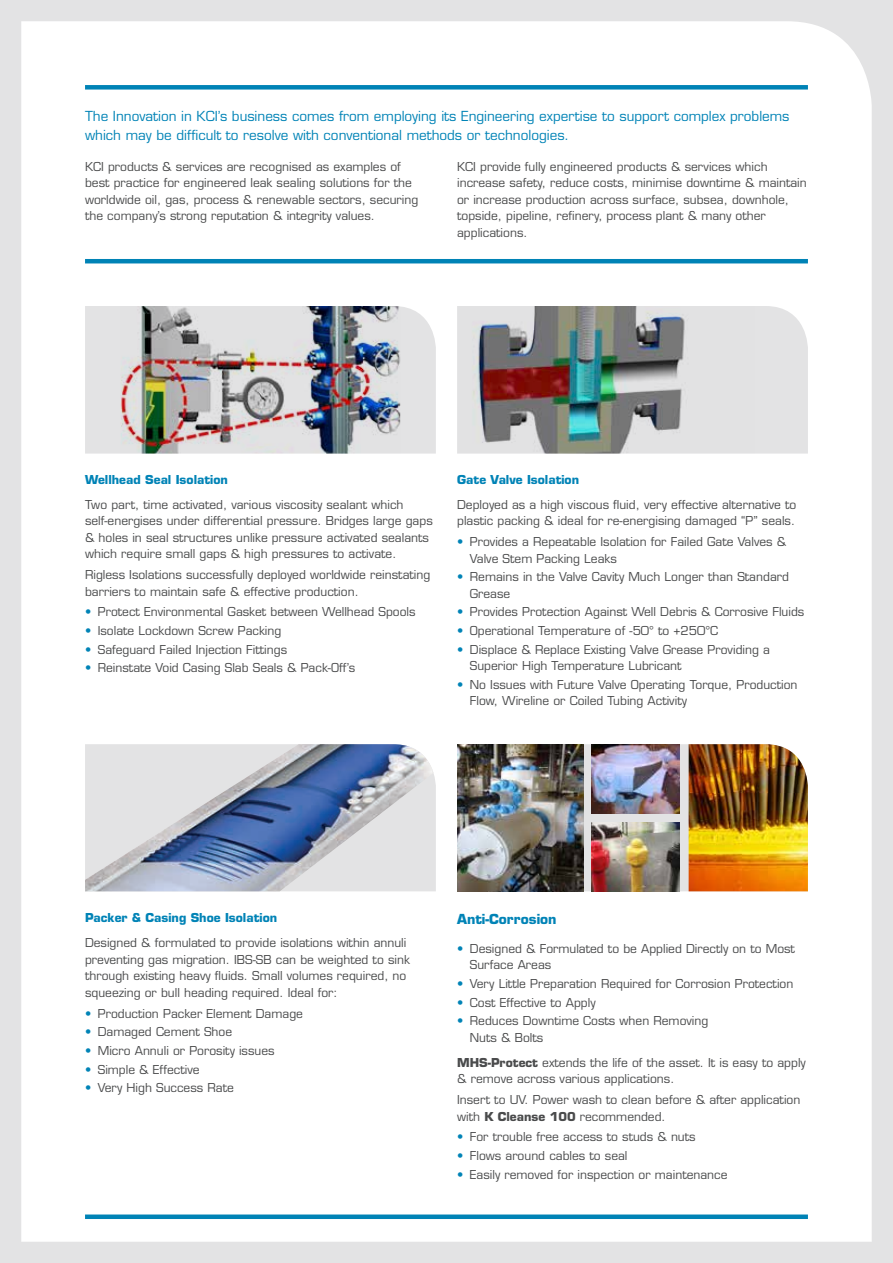
<style>
.page{position:relative;width:893px;height:1263px;background:#e3e3e4}
.page>*{position:absolute;margin:0;border:0;box-sizing:border-box;transform-origin:0 0}
.t1{font:13.5px/19.5px "Eurostile";color:#0083b6}
.t2{font:700 13.5px "Eurostile";color:#0083b6}
.t3{font:12px/16.5px "Eurostile";color:#4a4b4c}
.t4{font:700 12px "Eurostile";color:#0083b6}
.s1{color:#0083b6}
.s2{font-weight:700}
</style>
<div class="page">
<div style="left:21px;top:21px;width:851px;height:1221px;background:#fff"></div>
<div style="left:85px;top:85px;width:723px;height:5px;background:#0083b6"></div>
<hr style="left:85px;top:259px;width:723px;height:4px;background:#0083b6">
<div style="left:85px;top:1214px;width:723px;height:5px;background:#0083b6"></div>
<svg style="left:755px;top:306px;width:53px;height:148px"></svg>
<img style="left:457px;top:306px;width:298px;height:148px">
<svg style="left:85px;top:306px;width:351px;height:148px"></svg>
<img style="left:121px;top:306px;width:279px;height:148px">
<img style="left:85px;top:744px;width:348px;height:147px">
<svg style="left:583px;top:744px;width:106px;height:147px"></svg>
<img style="left:457px;top:744px;width:126px;height:147px">
<img style="left:592px;top:744px;width:88px;height:69px">
<img style="left:689px;top:744px;width:119px;height:147px">
<img style="left:592px;top:822px;width:88px;height:69px">
<p class="t1" style="left:85px;top:106px;width:706px">The Innovation in KCI’s business comes from employing its Engineering expertise to support complex problems which may be difficult to resolve with conventional methods or technologies.</p>
<p class="t3" style="left:85px;top:158px;width:335px">KCI products &amp; services are recognised as examples of best practice for engineered leak sealing solutions for the worldwide oil, gas, process &amp; renewable sectors, securing the company’s strong reputation &amp; integrity values.</p>
<p class="t3" style="left:457px;top:158px;width:351px">KCI provide fully engineered products &amp; services which increase safety, reduce costs, minimise downtime &amp; maintain or increase production across surface, subsea, downhole, topside, pipeline, refinery, process plant &amp; many other applications.</p>
<p class="t4" style="left:85px;top:472px;width:144px">Wellhead Seal Isolation</p>
<p class="t3" style="left:85px;top:496px;width:349px">Two part, time activated, various viscosity sealant which self-energises under differential pressure. Bridges large gaps &amp; holes in seal structures unlike pressure activated sealants which require small gaps &amp; high pressures to activate.</p>
<p class="t3" style="left:85px;top:566px;width:347px">Rigless Isolations successfully deployed worldwide reinstating barriers to maintain safe &amp; effective production.</p>
<p class="t3" style="left:85px;top:604px;width:332px"><span class="s1">•</span> Protect Environmental Gasket between Wellhead Spools</p>
<p class="t3" style="left:85px;top:622px;width:198px"><span class="s1">•</span> Isolate Lockdown Screw Packing</p>
<p class="t3" style="left:85px;top:641px;width:204px"><span class="s1">•</span> Safeguard Failed Injection Fittings</p>
<p class="t3" style="left:85px;top:660px;width:272px"><span class="s1">•</span> Reinstate Void Casing Slab Seals &amp; Pack-Off’s</p>
<p class="t4" style="left:457px;top:472px;width:124px">Gate Valve Isolation</p>
<p class="t3" style="left:457px;top:496px;width:341px">Deployed as a high viscous fluid, very effective alternative to plastic packing &amp; ideal for re-energising damaged “P” seals.</p>
<p class="t3" style="left:470px;top:533px;width:318px;text-indent:-13px"><span class="s1">•</span> Provides a Repeatable Isolation for Failed Gate Valves &amp;<br>Valve Stem Packing Leaks</p>
<p class="t3" style="left:470px;top:569px;width:321px;text-indent:-13px"><span class="s1">•</span> Remains in the Valve Cavity Much Longer than Standard<br>Grease</p>
<p class="t3" style="left:457px;top:604px;width:349px"><span class="s1">•</span> Provides Protection Against Well Debris &amp; Corrosive Fluids</p>
<p class="t3" style="left:457px;top:622px;width:263px"><span class="s1">•</span> Operational Temperature of -50° to +250°C</p>
<p class="t3" style="left:470px;top:641px;width:302px;text-indent:-13px"><span class="s1">•</span> Displace &amp; Replace Existing Valve Grease Providing a<br>Superior High Temperature Lubricant</p>
<p class="t3" style="left:470px;top:676px;width:329px;text-indent:-13px"><span class="s1">•</span> No Issues with Future Valve Operating Torque, Production<br>Flow, Wireline or Coiled Tubing Activity</p>
<p class="t4" style="left:85px;top:911px;width:194px">Packer &amp; Casing Shoe Isolation</p>
<p class="t3" style="left:85px;top:935px;width:326px">Designed &amp; formulated to provide isolations within annuli preventing gas migration. IBS-SB can be weighted to sink through existing heavy fluids. Small volumes required, no squeezing or bull heading required. Ideal for:</p>
<p class="t3" style="left:85px;top:1005px;width:219px"><span class="s1">•</span> Production Packer Element Damage</p>
<p class="t3" style="left:85px;top:1024px;width:149px"><span class="s1">•</span> Damaged Cement Shoe</p>
<p class="t3" style="left:85px;top:1042px;width:191px"><span class="s1">•</span> Micro Annuli or Porosity issues</p>
<p class="t3" style="left:85px;top:1061px;width:116px"><span class="s1">•</span> Simple &amp; Effective</p>
<p class="t3" style="left:85px;top:1080px;width:150px"><span class="s1">•</span> Very High Success Rate</p>
<p class="t2" style="left:457px;top:910px;width:101px">Anti-Corrosion</p>
<p class="t3" style="left:470px;top:940px;width:327px;text-indent:-13px"><span class="s1">•</span> Designed &amp; Formulated to be Applied Directly on to Most<br>Surface Areas</p>
<p class="t3" style="left:457px;top:975px;width:338px"><span class="s1">•</span> Very Little Preparation Required for Corrosion Protection</p>
<p class="t3" style="left:457px;top:994px;width:140px"><span class="s1">•</span> Cost Effective to Apply</p>
<p class="t3" style="left:470px;top:1013px;width:240px;text-indent:-13px"><span class="s1">•</span> Reduces Downtime Costs when Removing<br>Nuts &amp; Bolts</p>
<p class="t3" style="left:457px;top:1054px;width:350px"><span class="s2">MHS-Protect</span> extends the life of the asset. It is easy to apply &amp; remove across various applications.</p>
<p class="t3" style="left:457px;top:1091px;width:345px">Insert to UV. Power wash to clean before &amp; after application with <span class="s2">K Cleanse 100</span> recommended.</p>
<p class="t3" style="left:457px;top:1129px;width:240px"><span class="s1">•</span> For trouble free access to studs &amp; nuts</p>
<p class="t3" style="left:457px;top:1147px;width:172px"><span class="s1">•</span> Flows around cables to seal</p>
<p class="t3" style="left:457px;top:1166px;width:272px"><span class="s1">•</span> Easily removed for inspection or maintenance</p>
</div>
